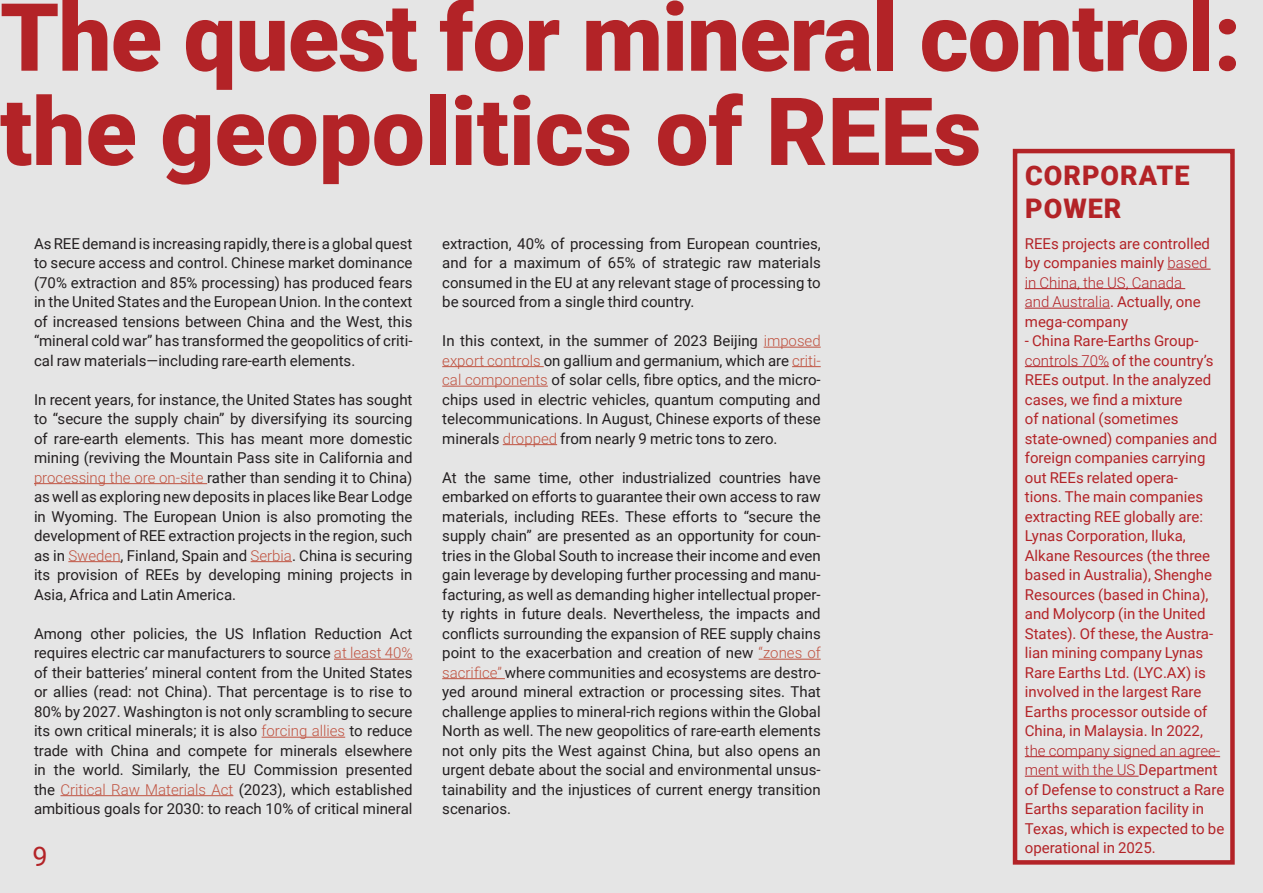
<style>
.page{position:relative;width:1263px;height:893px;background:#e5e5e5}
.page>*{position:absolute;margin:0;border:0;box-sizing:border-box;transform-origin:0 0}
.titols{font:900 94.2px/94.2px "Roboto";letter-spacing:-.01em;color:#b32327}
.Subtitols{font:900 27px/32.4px "Roboto";letter-spacing:.035em;color:#b32327}
.t1{font:27px "Roboto";color:#b32327}
.text_base{font:15px/19.5px "Roboto";color:#231f20;text-align:justify}
.text_CASOS{font:15px/19.5px "Roboto";color:#b32327}
.s1{font-weight:300;color:#c05341}
.s2{font-weight:300}
</style>
<div class="page">
<hr style="left:34px;top:483px;width:173px;height:1px;background:#c05341">
<hr style="left:68px;top:561px;width:53px;height:1px;background:#c05341">
<hr style="left:251px;top:561px;width:41px;height:1px;background:#c05341">
<hr style="left:334px;top:659px;width:78px;height:1px;background:#c05341">
<hr style="left:262px;top:737px;width:83px;height:1px;background:#c05341">
<hr style="left:60px;top:795px;width:173px;height:1px;background:#c05341">
<hr style="left:764px;top:347px;width:57px;height:1px;background:#c05341">
<hr style="left:442px;top:366px;width:102px;height:1px;background:#c05341">
<svg style="left:792px;top:366px;width:29px;height:1px"></svg>
<hr style="left:442px;top:386px;width:106px;height:1px;background:#c05341">
<hr style="left:503px;top:444px;width:54px;height:1px;background:#c05341">
<hr style="left:759px;top:659px;width:62px;height:1px;background:#c05341">
<hr style="left:442px;top:678px;width:63px;height:1px;background:#c05341">
<hr style="left:1167px;top:269px;width:43px;height:1px;background:#b32327">
<hr style="left:1025px;top:288px;width:160px;height:1px;background:#b32327">
<hr style="left:1025px;top:308px;width:85px;height:1px;background:#b32327">
<hr style="left:1025px;top:366px;width:84px;height:1px;background:#b32327">
<hr style="left:1025px;top:756px;width:195px;height:1px;background:#b32327">
<hr style="left:1025px;top:776px;width:113px;height:1px;background:#b32327">
<div style="left:1013px;top:149px;width:222px;height:716px;border:4px solid #b32327"></div>
<p class="titols" style="left:0;top:-13px;width:1243px">The quest for mineral control: the geopolitics of REEs</p>
<p class="Subtitols" style="left:1025px;top:158px;width:166px">CORPORATE<br>POWER</p>
<p class="text_base" style="left:34px;top:233px;width:380px">As REE demand is increasing rapidly, there is a global quest to secure access and control. Chinese market dominance (70% extraction and 85% processing) has produced fears in the United States and the European Union. In the context of increased tensions between China and the West, this “mineral cold war” has transformed the geopolitics of criti&shy;cal raw materials—including rare-earth elements.</p>
<p class="text_base" style="left:34px;top:389px;width:380px">In recent years, for instance, the United States has sought to “secure the supply chain” by diversifying its sourcing of rare-earth elements. This has meant more domestic mining (reviving the Mountain Pass site in California and <span class="s1">processing the ore on-site</span> rather than sending it to China) as well as exploring new deposits in places like Bear Lodge in Wyoming. The European Union is also promoting the development of REE extraction projects in the region, such as in <span class="s1">Sweden</span>, Finland, Spain and <span class="s1">Serbia</span>. China is securing its provision of REEs by developing mining projects in Asia, Africa and Latin America.</p>
<p class="text_base" style="left:34px;top:623px;width:380px">Among other policies, the US Inflation Reduction Act requires electric car manufacturers to source <span class="s1">at least 40% </span>of their batteries’ mineral content from the United States or allies (read: not China). That percentage is to rise to 80% by 2027. Washington is not only scrambling to secure its own critical minerals; it is also <span class="s1">forcing allies</span> to reduce trade with China and compete for minerals elsewhere in the world. Similarly, the EU Commission presented the <span class="s1">Critical Raw Materials Act</span> (2023), which established ambitious goals for 2030: to reach 10% of critical mineral</p>
<h2 class="t1" style="left:32px;top:838px;width:17px">9</h2>
<p class="text_base" style="left:442px;top:233px;width:380px">extraction, 40% of processing from European countries, and for a maximum of 65% of strategic raw materials consumed in the EU at any relevant stage of processing to be sourced from a single third country.</p>
<p class="text_base" style="left:442px;top:330px;width:380px">In this context, in the summer of 2023 Beijing <span class="s1">imposed export controls</span> on gallium and germanium, which are <span class="s1">criti&shy;cal components</span> of solar cells, fibre optics, and the micro&shy;chips used in electric vehicles, quantum computing and telecommunications. In August, Chinese exports of these minerals <span class="s1">dropped</span> from nearly 9 metric tons to zero.</p>
<p class="text_base" style="left:442px;top:467px;width:380px">At the same time, other industrialized countries have embarked on efforts to guarantee their own access to raw materials, including REEs. These efforts to “secure the supply chain” are presented as an opportunity for coun&shy;tries in the Global South to increase their income and even gain leverage by developing further processing and manu&shy;facturing, as well as demanding higher intellectual proper&shy;ty rights in future deals. Nevertheless, the impacts and conflicts surrounding the expansion of REE supply chains point to the exacerbation and creation of new <span class="s1">“zones of sacrifice”</span> where communities and ecosystems are destro&shy;yed around mineral extraction or processing sites. That challenge applies to mineral-rich regions within the Global North as well. The new geopolitics of rare-earth elements not only pits the West against China, but also opens an urgent debate about the social and environmental unsus&shy;tainability and the injustices of current energy transition scenarios.</p>
<p class="text_CASOS" style="left:1025px;top:233px;width:187px">REEs projects are controlled by companies mainly <span class="s2">based in China, the US, Canada and Australia</span>. Actually, one mega-company</p>
<p class="text_CASOS" style="left:1025px;top:330px;width:201px">- China Rare-Earths Group&shy;<span class="s2">controls 70%</span> of the country’s<br>REEs output. In the analyzed cases, we find a mixture<br>of national (sometimes state-owned) companies and foreign companies carrying out REEs related opera-<br>tions. The main companies extracting REE globally are:<br>Lynas Corporation, Iluka,<br>Alkane Resources (the three based in Australia), Shenghe<br>Resources (based in China), and Molycorp (in the United<br>States). Of these, the Austra&shy;lian mining company Lynas<br>Rare Earths Ltd. (LYC.AX) is involved in the largest Rare<br>Earths processor outside of<br>China, in Malaysia. In 2022, <span class="s2">the company signed an agree&shy;ment with the US</span> Department of Defense to construct a Rare<br>Earths separation facility in<br>Texas, which is expected to be operational in 2025.</p>
</div>
